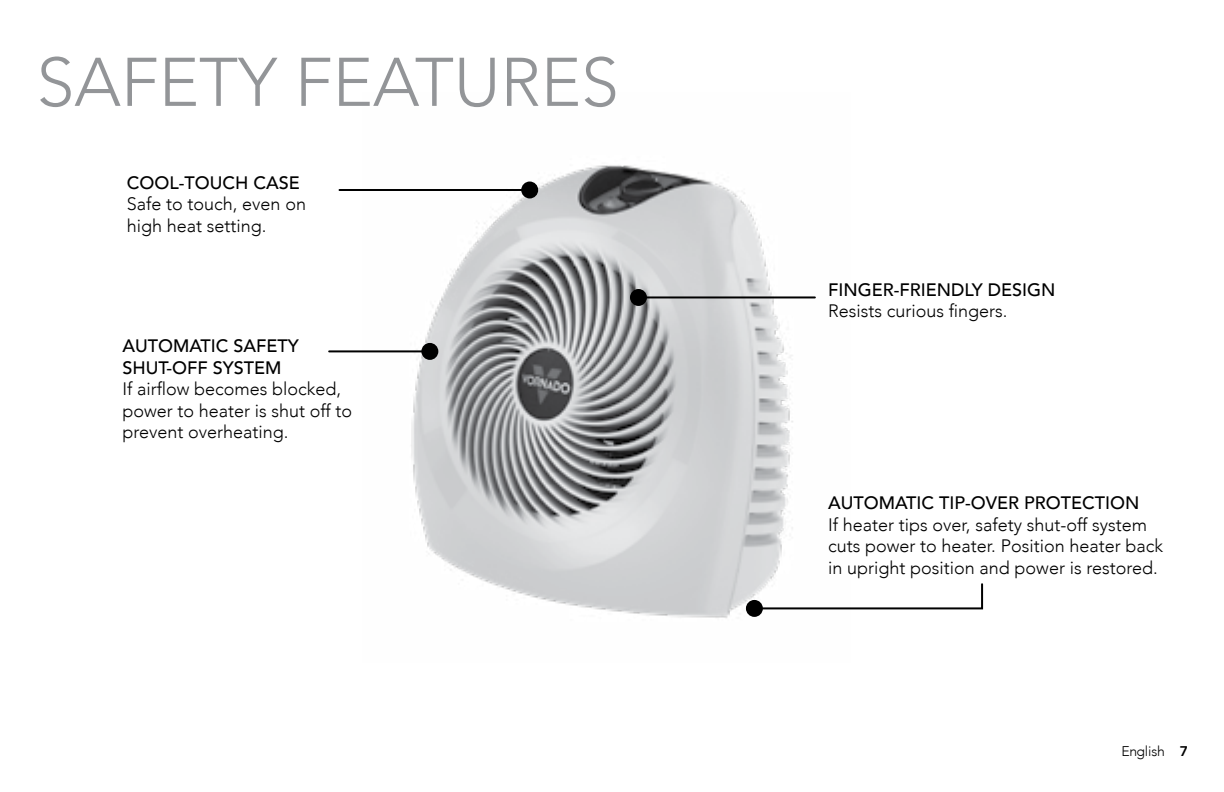
<style>
.page{position:relative;width:1224px;height:792px;background:#fff}
.page>*{position:absolute;margin:0;border:0;box-sizing:border-box;transform-origin:0 0}
.t1{font:300 68px "Avenir";color:#939598}
.t2{font:300 18px/21.6px "Avenir";color:#000}
.t3{font:500 18px/21.6px "Avenir";color:#000}
.t4{font:300 14px "Avenir";letter-spacing:-.02em;color:#000}
.s1{font-weight:800}
</style>
<div class="page">
<img style="left:363px;top:165px;width:453px;height:453px">
<div style="left:630px;top:289px;width:17px;height:17px;background:#000;border-radius:50%"></div>
<hr style="left:646px;top:296px;width:169px;height:2px;background:#000">
<div style="left:746px;top:600px;width:17px;height:17px;background:#000;border-radius:50%"></div>
<svg style="left:760px;top:582px;width:224px;height:28px"></svg>
<div style="left:521px;top:182px;width:17px;height:16px;background:#000;border-radius:50%"></div>
<hr style="left:340px;top:189px;width:182px;height:2px;background:#000">
<div style="left:421px;top:343px;width:17px;height:17px;background:#000;border-radius:50%"></div>
<hr style="left:329px;top:350px;width:93px;height:2px;background:#000">
<h1 class="t1" style="left:37px;top:42px;width:584px">SAFETY FEATURES</h1>
<p class="t3" style="left:127px;top:171px;width:174px">COOL-TOUCH CASE</p>
<p class="t2" style="left:127px;top:193px;width:181px">Safe to touch, even on high heat setting.</p>
<p class="t3" style="left:122px;top:334px;width:178px">AUTOMATIC SAFETY<br>SHUT-OFF SYSTEM</p>
<p class="t2" style="left:122px;top:378px;width:231px">If airfl ow becomes blocked, power to heater is shut off to prevent overheating.</p>
<p class="t3" style="left:828px;top:277px;width:229px">FINGER-FRIENDLY DESIGN</p>
<p class="t2" style="left:828px;top:300px;width:181px">Resists curious fingers.</p>
<p class="t3" style="left:828px;top:491px;width:313px">AUTOMATIC TIP-OVER PROTECTION</p>
<p class="t2" style="left:828px;top:514px;width:336px">If heater tips over, safety shut-off system cuts power to heater. Position heater back in upright position and power is restored.</p>
<p class="t4" style="left:1122px;top:743px;width:68px">English <span class="s1">7</span></p>
</div>
